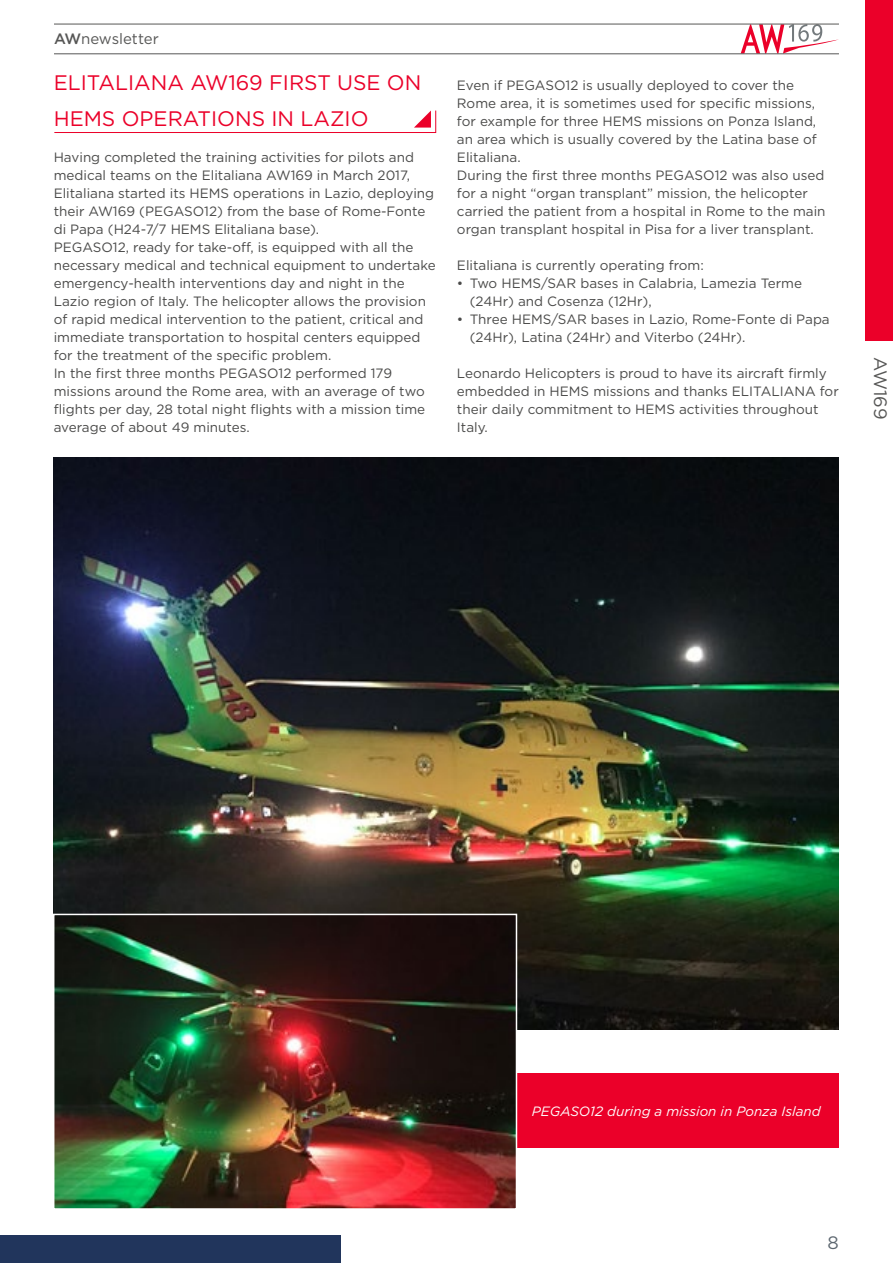
<style>
.page{position:relative;width:893px;height:1263px;background:#fff}
.page>*{position:absolute;margin:0;border:0;box-sizing:border-box;transform-origin:0 0}
.t1{font:21px/36px "Gotham";color:#eb0029}
.t2{font:18px "Gotham";letter-spacing:-.005em;color:#575756}
.t3{font:18px "Gotham";color:#5d6770}
.t4{font:15px "Gotham";color:#575756}
.t5{font:13.5px/18px "Gotham";color:#4a4a49}
.t6{font:italic 13.5px "Gotham";color:#fff}
.s1{font-weight:500}
</style>
<div class="page">
<svg style="left:741px;top:25px;width:98px;height:29px"></svg>
<div style="left:0;top:1236px;width:340px;height:27px;background:#21355c"></div>
<div style="left:866px;top:0;width:27px;height:340px;background:#eb0029"></div>
<hr style="left:54px;top:24px;width:785px;height:1px;background:#575756">
<hr style="left:54px;top:54px;width:785px;height:1px;background:#575756">
<div style="left:516px;top:1074px;width:323px;height:74px;background:#eb0029"></div>
<img style="left:54px;top:457px;width:785px;height:572px">
<img style="left:56px;top:917px;width:458px;height:290px">
<div style="left:53px;top:914px;width:464px;height:296px;border:2px solid #fff"></div>
<svg style="left:54px;top:110px;width:382px;height:23px"></svg>
<p class="t4" style="left:54px;top:30px;width:106px"><span class="s1">AW</span>newsletter</p>
<h1 class="t1" style="left:54px;top:64px;width:369px">ELITALIANA AW169 FIRST USE ON<br>HEMS OPERATIONS IN LAZIO</h1>
<p class="t5" style="left:54px;top:148px;width:383px">Having completed the training activities for pilots and medical teams on the Elitaliana AW169 in March 2017, Elitaliana started its HEMS operations in Lazio, deploying their AW169 (PEGASO12) from the base of Rome-Fonte di Papa (H24-7/7 HEMS Elitaliana base).<br>PEGASO12, ready for take-off, is equipped with all the necessary medical and technical equipment to undertake emergency-health interventions day and night in the Lazio region of Italy. The helicopter allows the provision of rapid medical intervention to the patient, critical and immediate transportation to hospital centers equipped for the treatment of the specific problem.<br>In the first three months PEGASO12 performed 179 missions around the Rome area, with an average of two flights per day, 28 total night flights with a mission time average of about 49 minutes.</p>
<p class="t5" style="left:457px;top:76px;width:370px">Even if PEGASO12 is usually deployed to cover the Rome area, it is sometimes used for specific missions, for example for three HEMS missions on Ponza Island, an area which is usually covered by the Latina base of Elitaliana.<br>During the first three months PEGASO12 was also used for a night “organ transplant” mission, the helicopter carried the patient from a hospital in Rome to the main organ transplant hospital in Pisa for a liver transplant.</p>
<p class="t5" style="left:457px;top:256px;width:248px">Elitaliana is currently operating from:</p>
<p class="t5" style="left:470px;top:274px;width:334px;text-indent:-13px">• Two HEMS/SAR bases in Calabria, Lamezia Terme (24Hr) and Cosenza (12Hr),</p>
<p class="t5" style="left:470px;top:310px;width:362px;text-indent:-13px">• Three HEMS/SAR bases in Lazio, Rome-Fonte di Papa (24Hr), Latina (24Hr) and Viterbo (24Hr).</p>
<p class="t5" style="left:457px;top:364px;width:383px">Leonardo Helicopters is proud to have its aircraft firmly embedded in HEMS missions and thanks ELITALIANA for their daily commitment to HEMS activities throughout Italy.</p>
<h2 class="t2" style="left:890px;top:357px;width:64px;rotate:90deg">AW169</h2>
<p class="t6" style="left:532px;top:1104px;width:290px">PEGASO12 during a mission in Ponza Island</p>
<h2 class="t3" style="left:828px;top:1232px;width:13px">8</h2>
</div>
